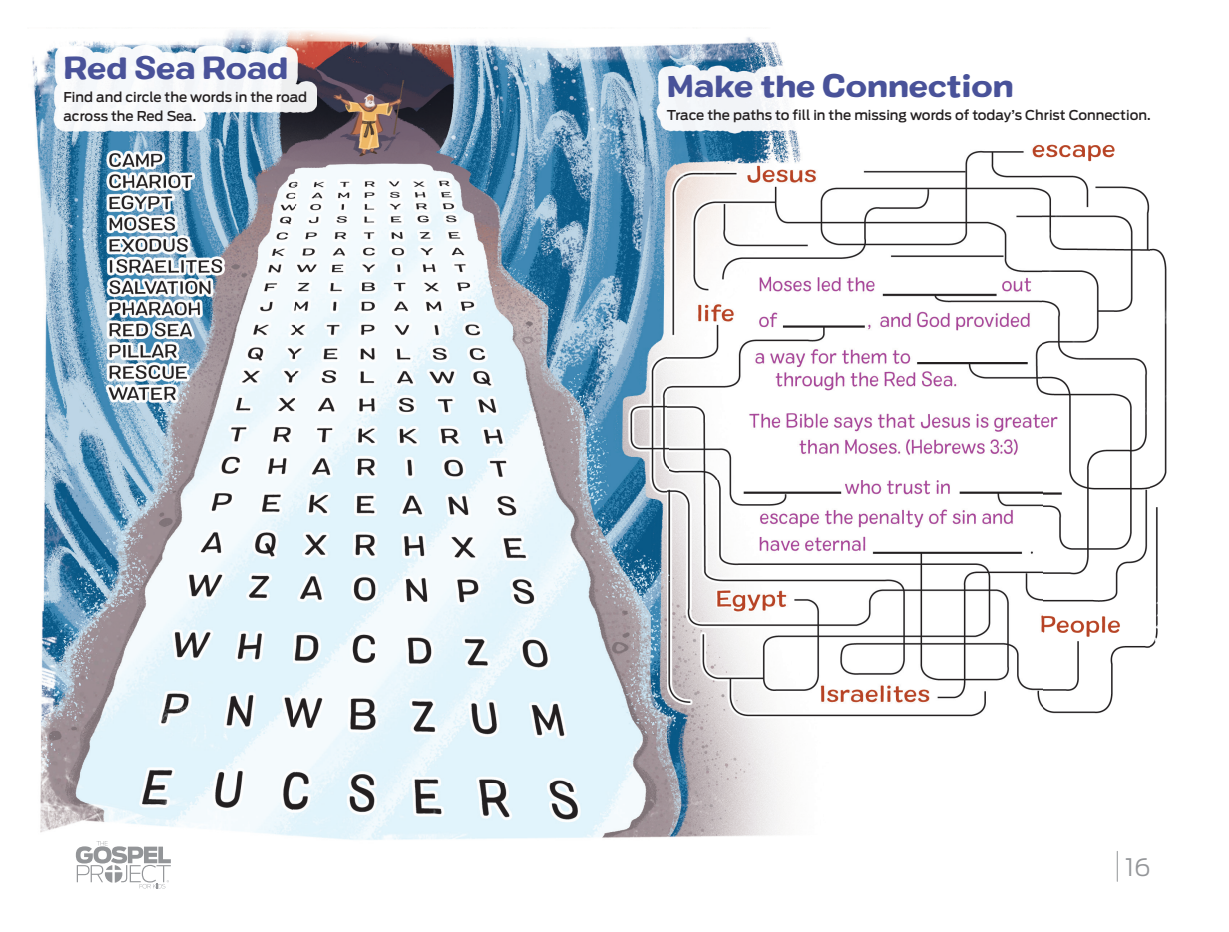
<style>
.page{position:relative;width:1229px;height:932px;background:#fff}
.page>*{position:absolute;margin:0;border:0;box-sizing:border-box;transform-origin:0 0}
.t1{font:30px "Colby Ex Bld";letter-spacing:-.025em;color:#495299}
.t2{font:300 24px "Antenna";color:#939598}
.t3{font:500 13.5px/18.8px "Antenna";color:#231f20}
</style>
<div class="page">
<img style="left:32px;top:30px;width:751px;height:47px">
<img style="left:32px;top:77px;width:48px;height:806px">
<img style="left:294px;top:77px;width:374px;height:763px">
<img style="left:1149px;top:205px;width:18px;height:443px">
<img style="left:80px;top:131px;width:214px;height:752px">
<img style="left:668px;top:133px;width:481px;height:749px">
<img style="left:54px;top:45px;width:263px;height:86px">
<img style="left:657px;top:63px;width:140px;height:70px">
<svg style="left:105px;top:865px;width:16px;height:17px"></svg>
<img style="left:77px;top:865px;width:12px;height:17px">
<img style="left:91px;top:865px;width:12px;height:17px">
<img style="left:121px;top:865px;width:6px;height:17px">
<img style="left:130px;top:864px;width:41px;height:18px">
<img style="left:76px;top:846px;width:95px;height:17px">
<svg style="left:96px;top:841px;width:12px;height:4px"></svg>
<svg style="left:139px;top:880px;width:30px;height:8px"></svg>
<hr style="left:1116px;top:851px;width:1px;height:30px;background:#939598">
<h1 class="t1" style="left:63px;top:48px;width:227px">Red Sea Road</h1>
<p class="t3" style="left:63px;top:88px;width:245px">Find and circle the words in the road across the Red Sea.</p>
<h1 class="t1" style="left:667px;top:66px;width:348px">Make the Connection</h1>
<p class="t3" style="left:667px;top:106px;width:485px">Trace the paths to fill in the missing words of today’s Christ Connection.</p>
<h2 class="t2" style="left:1125px;top:853px;width:27px">16</h2>
</div>
